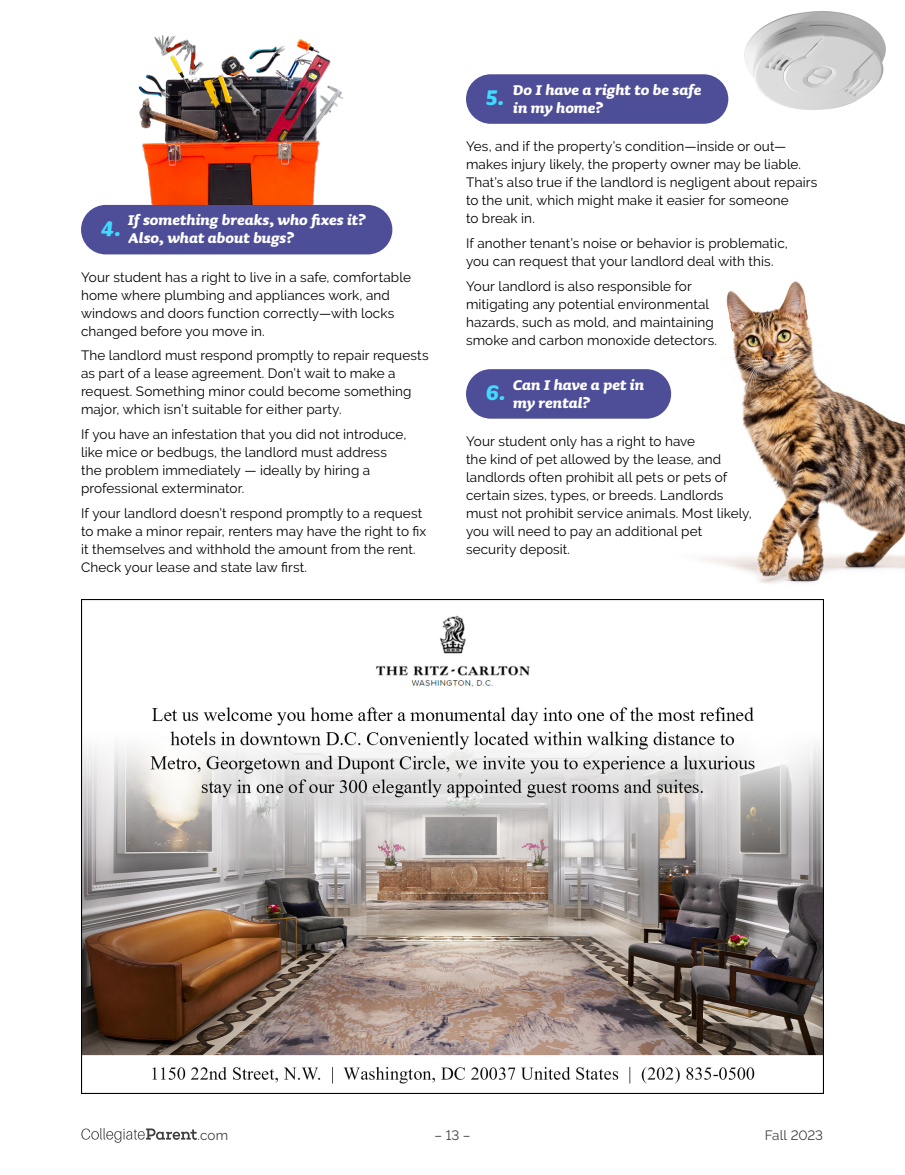
<style>
.page{position:relative;width:905px;height:1175px;background:#fff}
.page>*{position:absolute;margin:0;border:0;box-sizing:border-box;transform-origin:0 0}
.H2___Renter_Head_Numbered_Duo{font:italic 700 18px/18px "Sauna Pro";color:#fff}
.P___Article_Text_Raleway{font:13.5px/18px "Raleway";letter-spacing:.01em;color:#000}
.t1{font:13.5px "Raleway";color:#404040}
.s1{font-size:27px;color:#41daff}
</style>
<div class="page">
<img style="left:744px;top:11px;width:142px;height:99px">
<img style="left:668px;top:281px;width:236px;height:303px">
<img style="left:130px;top:35px;width:215px;height:170px">
<div style="left:81px;top:205px;width:311px;height:49px;background:#4e4e98;border-radius:25px"></div>
<div style="left:466px;top:74px;width:262px;height:50px;background:#4e4e98;border-radius:25px"></div>
<div style="left:466px;top:369px;width:205px;height:49px;background:#4e4e98;border-radius:25px"></div>
<img style="left:81px;top:599px;width:742px;height:495px">
<svg style="left:81px;top:1128px;width:116px;height:15px"></svg>
<h2 class="H2___Renter_Head_Numbered_Duo" style="left:128px;top:211px;width:238px;text-indent:-27px"><span class="s1">4.</span> If something breaks, who fixes it?<br>Also, what about bugs?</h2>
<p class="P___Article_Text_Raleway" style="left:81px;top:268px;width:331px">Your student has a right to live in a safe, comfortable home where plumbing and appliances work, and windows and doors function correctly—with locks changed before you move in.</p>
<p class="P___Article_Text_Raleway" style="left:81px;top:347px;width:349px">The landlord must respond promptly to repair requests as part of a lease agreement. Don’t wait to make a request. Something minor could become something major, which isn’t suitable for either party.</p>
<p class="P___Article_Text_Raleway" style="left:81px;top:425px;width:327px">If you have an infestation that you did not introduce, like mice or bedbugs, the landlord must address the problem immediately — ideally by hiring a professional exterminator.</p>
<p class="P___Article_Text_Raleway" style="left:81px;top:504px;width:347px">If your landlord doesn’t respond promptly to a request to make a minor repair, renters may have the right to fix it themselves and withhold the amount from the rent.<br>Check your lease and state law first.</p>
<h2 class="H2___Renter_Head_Numbered_Duo" style="left:513px;top:80px;width:189px;text-indent:-27px"><span class="s1">5.</span> Do I have a right to be safe in my home?</h2>
<p class="P___Article_Text_Raleway" style="left:466px;top:137px;width:353px">Yes, and if the property’s condition—inside or out— makes injury likely, the property owner may be liable.<br>That’s also true if the landlord is negligent about repairs to the unit, which might make it easier for someone<br>to break in.</p>
<p class="P___Article_Text_Raleway" style="left:466px;top:234px;width:323px">If another tenant’s noise or behavior is problematic, you can request that your landlord deal with this.</p>
<p class="P___Article_Text_Raleway" style="left:466px;top:277px;width:253px">Your landlord is also responsible for mitigating any potential environmental hazards, such as mold, and maintaining smoke and carbon monoxide detectors.</p>
<h2 class="H2___Renter_Head_Numbered_Duo" style="left:513px;top:375px;width:132px;text-indent:-27px"><span class="s1">6.</span> Can I have a pet in my rental?</h2>
<p class="P___Article_Text_Raleway" style="left:466px;top:432px;width:287px">Your student only has a right to have<br>the kind of pet allowed by the lease, and landlords often prohibit all pets or pets of certain sizes, types, or breeds. Landlords must not prohibit service animals. Most likely, you will need to pay an additional pet security deposit.</p>
<p class="t1" style="left:198px;top:1127px;width:32px">.com</p>
<p class="t1" style="left:434px;top:1127px;width:37px">– 13 –</p>
<p class="t1" style="left:765px;top:1127px;width:60px">Fall 2023</p>
</div>
